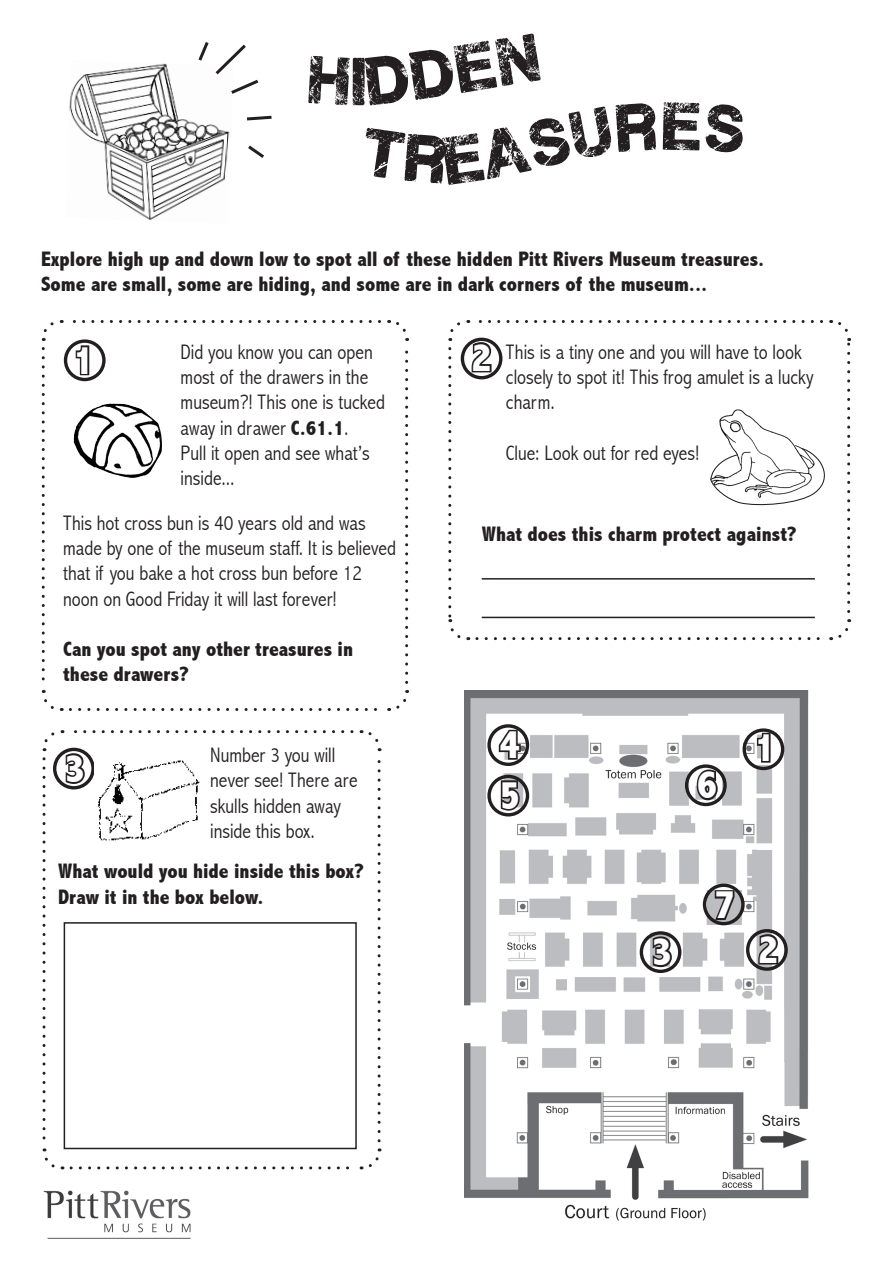
<style>
.page{position:relative;width:893px;height:1263px;background:#fff}
.page>*{position:absolute;margin:0;border:0;box-sizing:border-box;transform-origin:0 0}
.t1{font:54px "Plane Crash";color:#231f20}
.t2{font:800 condensed 40.65px "Abadi";color:#fff}
.t3{font:300 condensed 21px/25.2px "Abadi";color:#231f20}
.t4{font:800 condensed 21px/25.2px "Abadi";color:#231f20}
.s1{font-weight:800}
</style>
<div class="page">
<img style="left:69px;top:63px;width:161px;height:157px">
<img style="left:464px;top:691px;width:345px;height:529px">
<svg style="left:247px;top:115px;width:25px;height:6px"></svg>
<svg style="left:248px;top:145px;width:16px;height:13px"></svg>
<svg style="left:755px;top:732px;width:17px;height:32px"></svg>
<div style="left:742px;top:728px;width:42px;height:42px;border:3px solid #231f20;border-radius:50%"></div>
<svg style="left:756px;top:932px;width:24px;height:34px"></svg>
<div style="left:746px;top:929px;width:42px;height:42px;border:3px solid #231f20;border-radius:50%"></div>
<svg style="left:650px;top:934px;width:24px;height:35px"></svg>
<div style="left:640px;top:931px;width:41px;height:42px;border:3px solid #231f20;border-radius:50%"></div>
<svg style="left:196px;top:42px;width:63px;height:54px"></svg>
<svg style="left:496px;top:728px;width:26px;height:33px"></svg>
<div style="left:487px;top:724px;width:42px;height:42px;border:3px solid #231f20;border-radius:50%"></div>
<svg style="left:499px;top:779px;width:23px;height:33px"></svg>
<div style="left:487px;top:775px;width:42px;height:41px;border:3px solid #231f20;border-radius:50%"></div>
<svg style="left:694px;top:768px;width:26px;height:34px"></svg>
<div style="left:685px;top:764px;width:42px;height:42px;border:3px solid #231f20;border-radius:50%"></div>
<svg style="left:713px;top:888px;width:23px;height:33px"></svg>
<div style="left:703px;top:883px;width:42px;height:42px;border:3px solid #231f20;border-radius:50%"></div>
<svg style="left:41px;top:320px;width:369px;height:391px"></svg>
<div style="left:64px;top:339px;width:42px;height:42px;border:3px solid #231f20;border-radius:50%"></div>
<svg style="left:448px;top:320px;width:404px;height:321px"></svg>
<div style="left:461px;top:338px;width:41px;height:41px;border:3px solid #231f20;border-radius:50%"></div>
<svg style="left:42px;top:730px;width:340px;height:440px"></svg>
<div style="left:53px;top:748px;width:42px;height:41px;border:3px solid #231f20;border-radius:50%"></div>
<img style="left:43px;top:1190px;width:148px;height:49px">
<img style="left:95px;top:759px;width:107px;height:92px">
<p class="t1" style="left:350px;top:57px;width:19px">i</p>
<p class="t4" style="left:41px;top:246px;width:725px">Explore high up and down low to spot all of these hidden Pitt Rivers Museum treasures.</p>
<p class="t4" style="left:41px;top:272px;width:668px">Some are small, some are hiding, and some are in dark corners of the museum...</p>
<p class="t2" style="left:73px;top:336px;width:22px">1</p>
<p class="t2" style="left:471px;top:334px;width:22px">2</p>
<p class="t3" style="left:181px;top:339px;width:206px">Did you know you can open most of the drawers in the museum?! This one is tucked away in drawer <span class="s1">C.61.1</span>.<br>Pull it open and see what’s inside...</p>
<p class="t3" style="left:506px;top:339px;width:309px">This is a tiny one and you will have to look closely to spot it! This frog amulet is a lucky charm.</p>
<p class="t3" style="left:506px;top:440px;width:195px">Clue: Look out for red eyes!</p>
<p class="t3" style="left:63px;top:510px;width:334px">This hot cross bun is 40 years old and was made by one of the museum staff. It is believed that if you bake a hot cross bun before 12 noon on Good Friday it will last forever!</p>
<p class="t4" style="left:63px;top:636px;width:291px">Can you spot any other treasures in these drawers?</p>
<p class="t2" style="left:65px;top:745px;width:22px">3</p>
<p class="t3" style="left:210px;top:743px;width:149px">Number 3 you will never see! There are skulls hidden away inside this box.</p>
<p class="t4" style="left:58px;top:859px;width:307px">What would you hide inside this box?<br>Draw it in the box below.</p>
<p class="t4" style="left:482px;top:521px;width:316px">What does this charm protect against?</p>
<p class="t2" style="left:499px;top:721px;width:22px">4</p>
<p class="t2" style="left:499px;top:771px;width:22px">5</p>
<p class="t2" style="left:697px;top:761px;width:22px">6</p>
<p class="t2" style="left:754px;top:724px;width:22px">1</p>
<p class="t2" style="left:715px;top:881px;width:22px">7</p>
<p class="t2" style="left:652px;top:928px;width:22px">3</p>
<p class="t2" style="left:758px;top:926px;width:22px">2</p>
</div>
